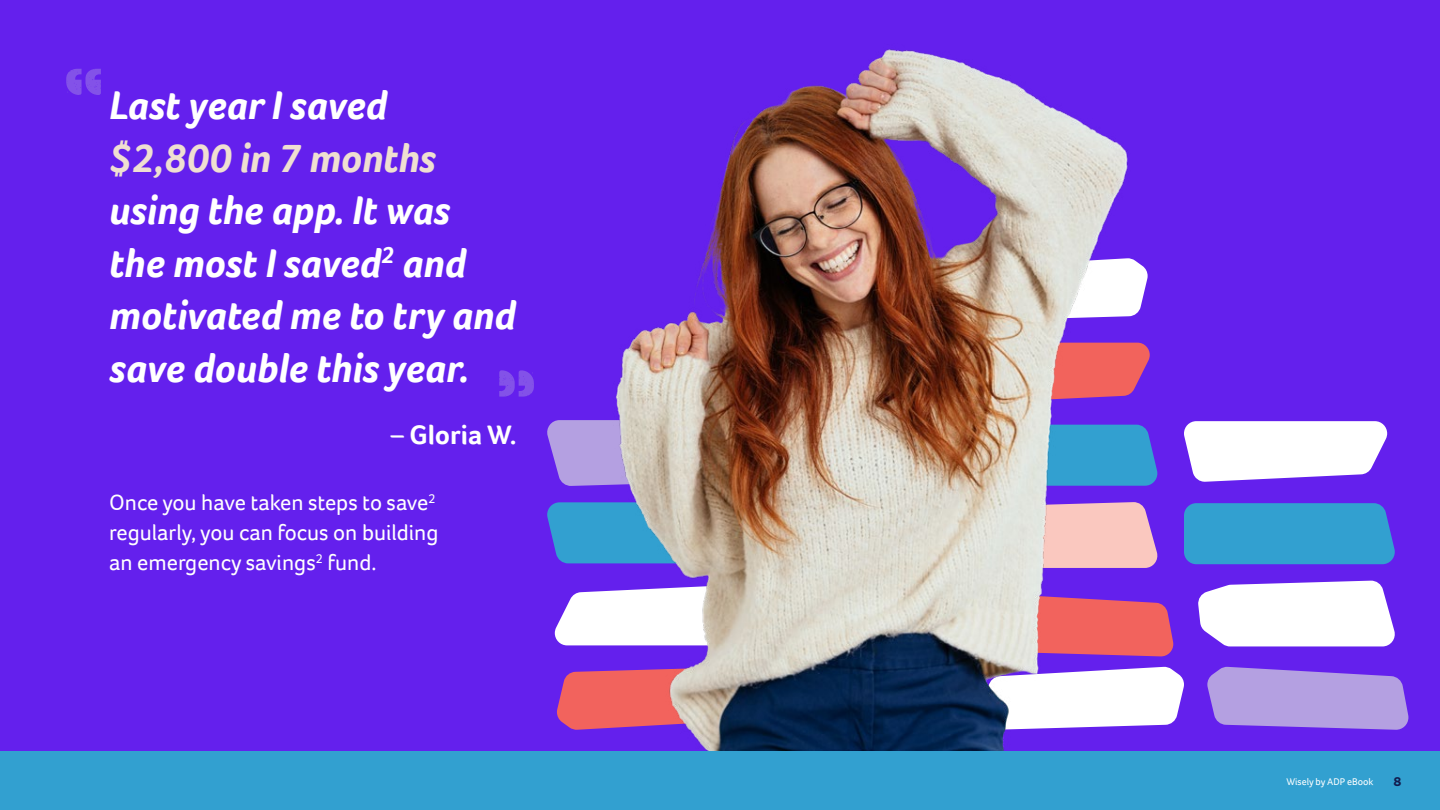
<style>
.page{position:relative;width:1440px;height:810px;background:#fff}
.page>*{position:absolute;margin:0;border:0;box-sizing:border-box;transform-origin:0 0}
.t1{font:italic 700 41.25px/52.5px "Foco";color:#fff}
.t2{font:italic 700 41.25px "Foco";color:#efdfd1}
.t3{font:700 27.5px "Foco";color:#fff}
.t4{font:22.5px/30px "Foco";color:#fff}
.t5{font:700 12.5px "Specter";color:#121c4e}
.t6{font:10px "Foco";color:#fff}
</style>
<div class="page">
<div style="left:0;top:0;width:1440px;height:752px;background:#6420ed"></div>
<div style="left:0;top:752px;width:1440px;height:58px;background:#32a0d0"></div>
<svg style="left:1143px;top:506px;width:15px;height:62px"></svg>
<svg style="left:1198px;top:580px;width:197px;height:66px;background:#ede5fc"></svg>
<svg style="left:1143px;top:344px;width:7px;height:27px"></svg>
<svg style="left:1184px;top:421px;width:203px;height:61px;background:#ebe2fc"></svg>
<svg style="left:1143px;top:426px;width:14px;height:60px"></svg>
<div style="left:1184px;top:503px;width:211px;height:61px;background:#32a0d0"></div>
<svg style="left:1143px;top:266px;width:5px;height:31px"></svg>
<svg style="left:1143px;top:667px;width:41px;height:59px;background:#e8dffc"></svg>
<svg style="left:1143px;top:602px;width:30px;height:55px;background:#dd5971"></svg>
<svg style="left:1207px;top:667px;width:201px;height:63px;background:#a78ce2"></svg>
<img style="left:547px;top:49px;width:596px;height:701px">
<svg style="left:66px;top:69px;width:35px;height:26px"></svg>
<svg style="left:499px;top:370px;width:35px;height:27px"></svg>
<p class="t1" style="left:109px;top:79px;width:280px">Last year I saved</p>
<p class="t2" style="left:109px;top:131px;width:328px">$2,800 in 7 months</p>
<p class="t1" style="left:109px;top:184px;width:408px">using the app. It was the most I saved<sup>2</sup> and motivated me to try and save double this year.</p>
<p class="t3" style="left:390px;top:417px;width:128px">– Gloria W.</p>
<p class="t4" style="left:109px;top:487px;width:331px">Once you have taken steps to save<sup>2 </sup>regularly, you can focus on building an emergency savings<sup>2</sup> fund.</p>
<p class="t6" style="left:1286px;top:775px;width:89px">Wisely by ADP eBook</p>
<p class="t5" style="left:1393px;top:773px;width:10px">8</p>
</div>
